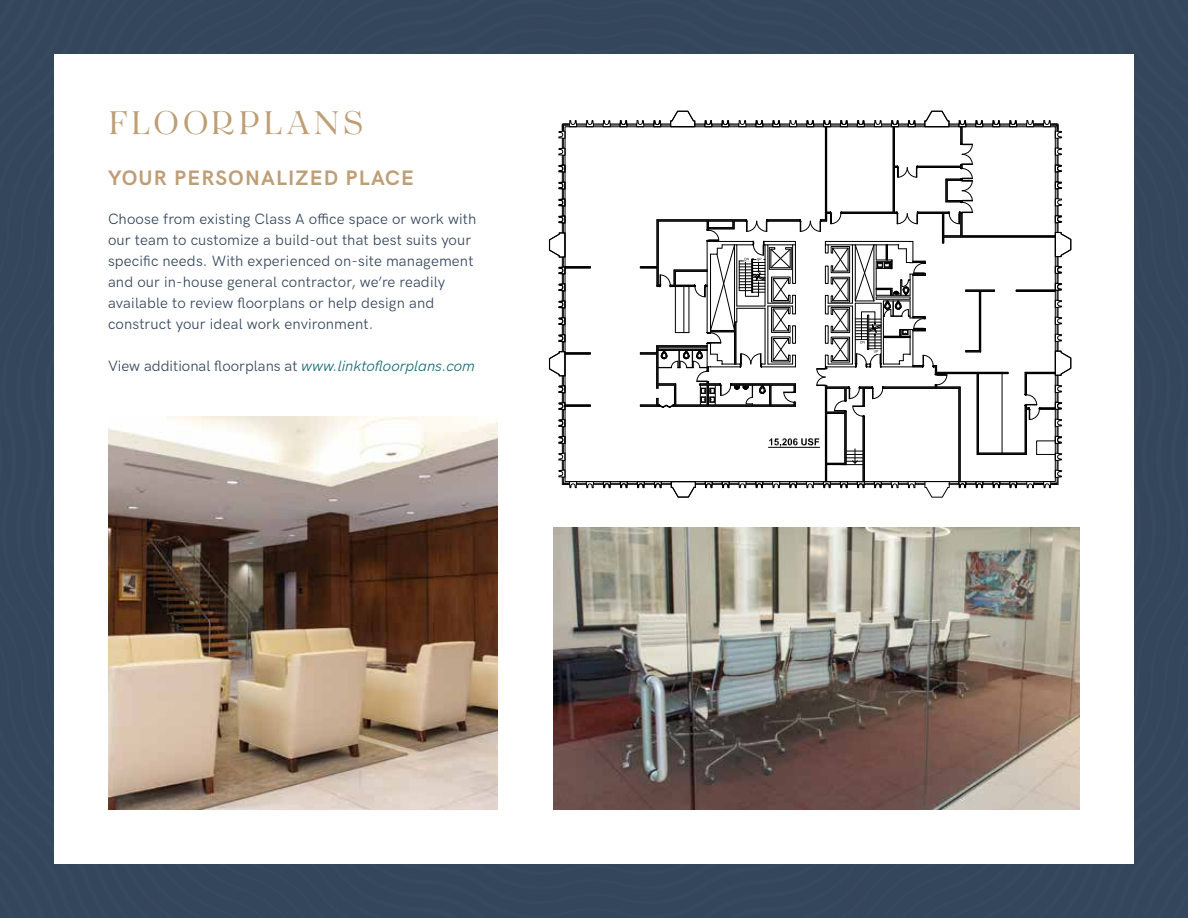
<style>
.page{position:relative;width:1188px;height:918px;background:#34465b}
.page>*{position:absolute;margin:0;border:0;box-sizing:border-box;transform-origin:0 0}
.t1{font:36px "Tenez";letter-spacing:.1em;color:#bd9e75}
.t2{font:700 21px "HK Grotesk";letter-spacing:.055em;color:#bd9e75}
.t3{font:15px/21px "HK Grotesk";letter-spacing:.01em;color:#34465b}
.s1{font-style:italic;color:#146b73}
</style>
<div class="page">
<div style="left:54px;top:54px;width:1080px;height:810px;background:#fff"></div>
<svg style="left:548px;top:110px;width:524px;height:443px"></svg>
<img style="left:554px;top:528px;width:526px;height:282px">
<img style="left:108px;top:417px;width:390px;height:393px">
<h1 class="t1" style="left:108px;top:99px;width:257px">FLOORPLANS</h1>
<h2 class="t2" style="left:108px;top:162px;width:307px">YOUR PERSONALIZED PLACE</h2>
<p class="t3" style="left:108px;top:207px;width:370px">Choose from existing Class A office space or work with our team to customize a build-out that best suits your specific needs. With experienced on-site management and our in-house general contractor, we’re readily available to review floorplans or help design and construct your ideal work environment.</p>
<p class="t3" style="left:108px;top:354px;width:368px">View additional floorplans at <span class="s1">www.linktofloorplans.com</span></p>
</div>
